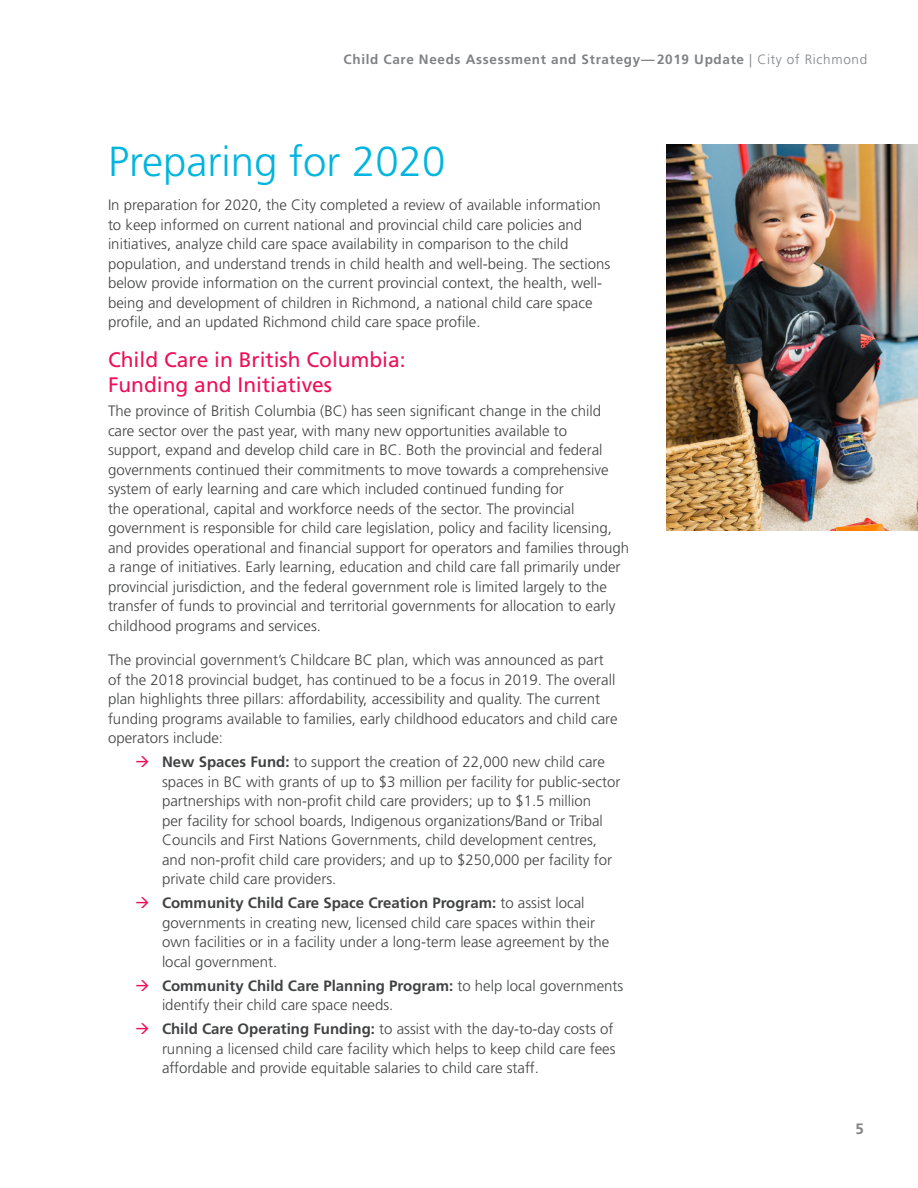
<style>
.page{position:relative;width:918px;height:1188px;background:#fff}
.page>*{position:absolute;margin:0;border:0;box-sizing:border-box;transform-origin:0 0}
.Heading{font:300 42px "Frutiger LT Std";color:#00b5de}
.Subhead_1_in_TOC{font:21px/25.2px "Frutiger LT Std";color:#ee1059}
.Body_Copy__First_Par{font:300 15px/19.5px "Frutiger LT Std";color:#414243}
.Body_Copy{font:300 15px/19.5px "Frutiger LT Std";color:#414243}
.t1{font:700 15px "Frutiger LT Std";color:#808285}
.t2{font:700 13.5px "Frutiger LT Std";letter-spacing:.05em;color:#808285}
.s1{font-weight:300}
.s2{font-weight:700}
</style>
<div class="page">
<img style="left:666px;top:144px;width:252px;height:386px">
<p class="t2" style="left:343px;top:52px;width:525px">Child Care Needs Assessment and Strategy— 2019 Update <span class="s1">| City of Richmond</span></p>
<p class="Heading" style="left:108px;top:137px;width:339px">Preparing for 2020</p>
<p class="Body_Copy" style="left:108px;top:195px;width:504px">In preparation for 2020, the City completed a review of available information to keep informed on current national and provincial child care policies and initiatives, analyze child care space availability in comparison to the child population, and understand trends in child health and well-being. The sections below provide information on the current provincial context, the health, well&shy;being and development of children in Richmond, a national child care space profile, and an updated Richmond child care space profile.</p>
<p class="Subhead_1_in_TOC" style="left:108px;top:347px;width:299px">Child Care in British Columbia:<br>Funding and Initiatives</p>
<p class="Body_Copy__First_Par" style="left:108px;top:402px;width:523px">The province of British Columbia (BC) has seen significant change in the child care sector over the past year, with many new opportunities available to<br>support, expand and develop child care in BC. Both the provincial and federal governments continued their commitments to move towards a comprehensive system of early learning and care which included continued funding for<br>the operational, capital and workforce needs of the sector. The provincial government is responsible for child care legislation, policy and facility licensing, and provides operational and financial support for operators and families through a range of initiatives. Early learning, education and child care fall primarily under provincial jurisdiction, and the federal government role is limited largely to the transfer of funds to provincial and territorial governments for allocation to early childhood programs and services.</p>
<p class="Body_Copy" style="left:108px;top:651px;width:511px">The provincial government’s Childcare BC plan, which was announced as part of the 2018 provincial budget, has continued to be a focus in 2019. The overall plan highlights three pillars: affordability, accessibility and quality. The current funding programs available to families, early childhood educators and child care operators include:</p>
<p class="Body_Copy__First_Par" style="left:162px;top:753px;width:460px"><span class="s2">New Spaces Fund:</span> to support the creation of 22,000 new child care spaces in BC with grants of up to $3 million per facility for public-sector partnerships with non-profit child care providers; up to $1.5 million<br>per facility for school boards, Indigenous organizations/Band or Tribal Councils and First Nations Governments, child development centres, and non-profit child care providers; and up to $250,000 per facility for private child care providers.</p>
<p class="Body_Copy__First_Par" style="left:162px;top:894px;width:449px"><span class="s2">Community Child Care Space Creation Program:</span> to assist local governments in creating new, licensed child care spaces within their own facilities or in a facility under a long-term lease agreement by the local government.</p>
<p class="Body_Copy__First_Par" style="left:162px;top:976px;width:463px"><span class="s2">Community Child Care Planning Program:</span> to help local governments identify their child care space needs.</p>
<p class="Body_Copy__First_Par" style="left:162px;top:1020px;width:455px"><span class="s2">Child Care Operating Funding:</span> to assist with the day-to-day costs of running a licensed child care facility which helps to keep child care fees affordable and provide equitable salaries to child care staff.</p>
<p class="t1" style="left:856px;top:1120px;width:10px">5</p>
</div>
